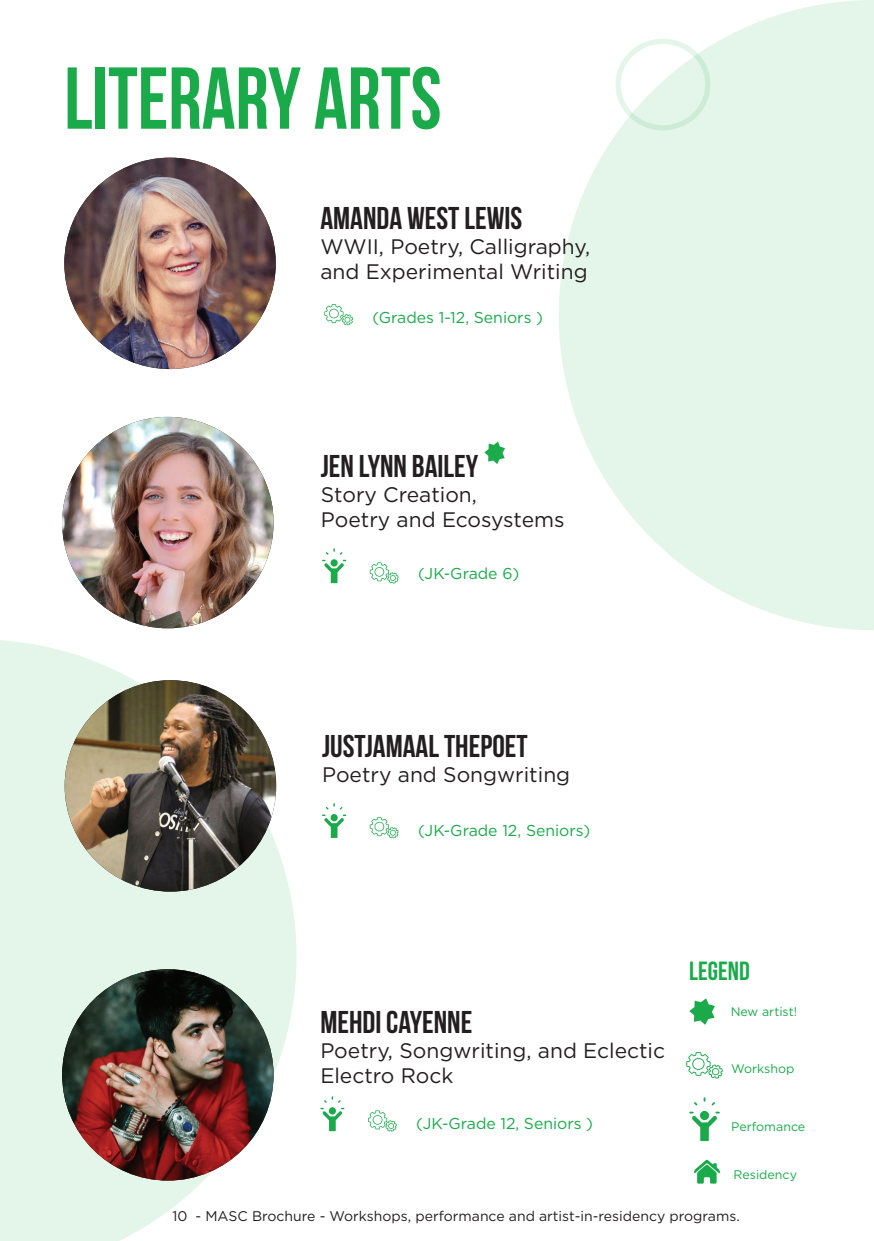
<style>
.page{position:relative;width:874px;height:1241px;background:#fff}
.page>*{position:absolute;margin:0;border:0;box-sizing:border-box;transform-origin:0 0}
.t1{font:700 87.5px "Bebas Neue";color:#1aaa4a;scale:.95 1}
.t2{font:700 31.5px "Bebas Neue";color:#231f20}
.t3{font:700 26.25px "Bebas Neue";color:#1aaa4a}
.t4{font:21px/25.2px "Gotham";color:#231f20}
.t5{font:15.75px "Gotham";color:#1aaa4a}
.t6{font:14px "Gotham";color:#231f20}
.t7{font:12.42px "Gotham";color:#1aaa4a}
</style>
<div class="page">
<svg style="left:559px;top:0;width:314px;height:630px;fill:#e4f5e9"></svg>
<svg style="left:0;top:640px;width:296px;height:600px;fill:#e4f5e9"></svg>
<div style="left:615px;top:39px;width:95px;height:91px;border:5px solid #1aaa4a;border-radius:50%"></div>
<img style="left:62px;top:969px;width:211px;height:211px;border-radius:106px">
<img style="left:65px;top:680px;width:211px;height:211px;border-radius:106px">
<svg style="left:369px;top:817px;width:29px;height:21px"></svg>
<svg style="left:322px;top:803px;width:24px;height:34px"></svg>
<svg style="left:368px;top:1110px;width:28px;height:21px"></svg>
<svg style="left:320px;top:1096px;width:24px;height:34px"></svg>
<svg style="left:686px;top:1052px;width:36px;height:26px"></svg>
<svg style="left:689px;top:1097px;width:30px;height:43px"></svg>
<svg style="left:689px;top:998px;width:25px;height:26px"></svg>
<svg style="left:694px;top:1159px;width:25px;height:24px"></svg>
<img style="left:62px;top:417px;width:211px;height:211px;border-radius:106px">
<img style="left:64px;top:158px;width:212px;height:211px;border-radius:106px">
<svg style="left:324px;top:304px;width:29px;height:21px"></svg>
<svg style="left:369px;top:562px;width:29px;height:21px"></svg>
<svg style="left:322px;top:548px;width:24px;height:35px"></svg>
<svg style="left:484px;top:441px;width:20px;height:23px"></svg>
<h1 class="t1" style="left:64px;top:50px;width:398px">LITERARY ARTS</h1>
<h2 class="t2" style="left:320px;top:201px;width:203px">AMANDA WEST LEWIS</h2>
<p class="t4" style="left:320px;top:233px;width:271px">WWII, Poetry, Calligraphy, and Experimental Writing</p>
<p class="t5" style="left:372px;top:307px;width:172px">(Grades 1-12, Seniors )</p>
<h2 class="t2" style="left:321px;top:448px;width:159px">JEN LYNN BAILEY</h2>
<p class="t4" style="left:321px;top:481px;width:245px">Story Creation,<br>Poetry and Ecosystems</p>
<p class="t5" style="left:418px;top:563px;width:103px">(JK-Grade 6)</p>
<h2 class="t2" style="left:322px;top:728px;width:207px">JUSTJAMAAL THEPOET</h2>
<p class="t4" style="left:322px;top:761px;width:249px">Poetry and Songwriting</p>
<p class="t5" style="left:418px;top:820px;width:174px">(JK-Grade 12, Seniors)</p>
<h2 class="t2" style="left:320px;top:1004px;width:153px">MEHDI CAYENNE</h2>
<p class="t4" style="left:320px;top:1037px;width:346px">Poetry, Songwriting, and Eclectic<br>Electro Rock</p>
<p class="t5" style="left:416px;top:1113px;width:178px">(JK-Grade 12, Seniors )</p>
<p class="t3" style="left:689px;top:956px;width:62px">LEGEND</p>
<p class="t7" style="left:730px;top:1003px;width:68px">New artist!</p>
<p class="t7" style="left:730px;top:1060px;width:65px">Workshop</p>
<p class="t7" style="left:730px;top:1118px;width:76px">Perfomance</p>
<p class="t7" style="left:733px;top:1166px;width:65px">Residency</p>
<p class="t6" style="left:172px;top:1206px;width:568px">10 - MASC Brochure - Workshops, performance and artist-in-residency programs.</p>
</div>
